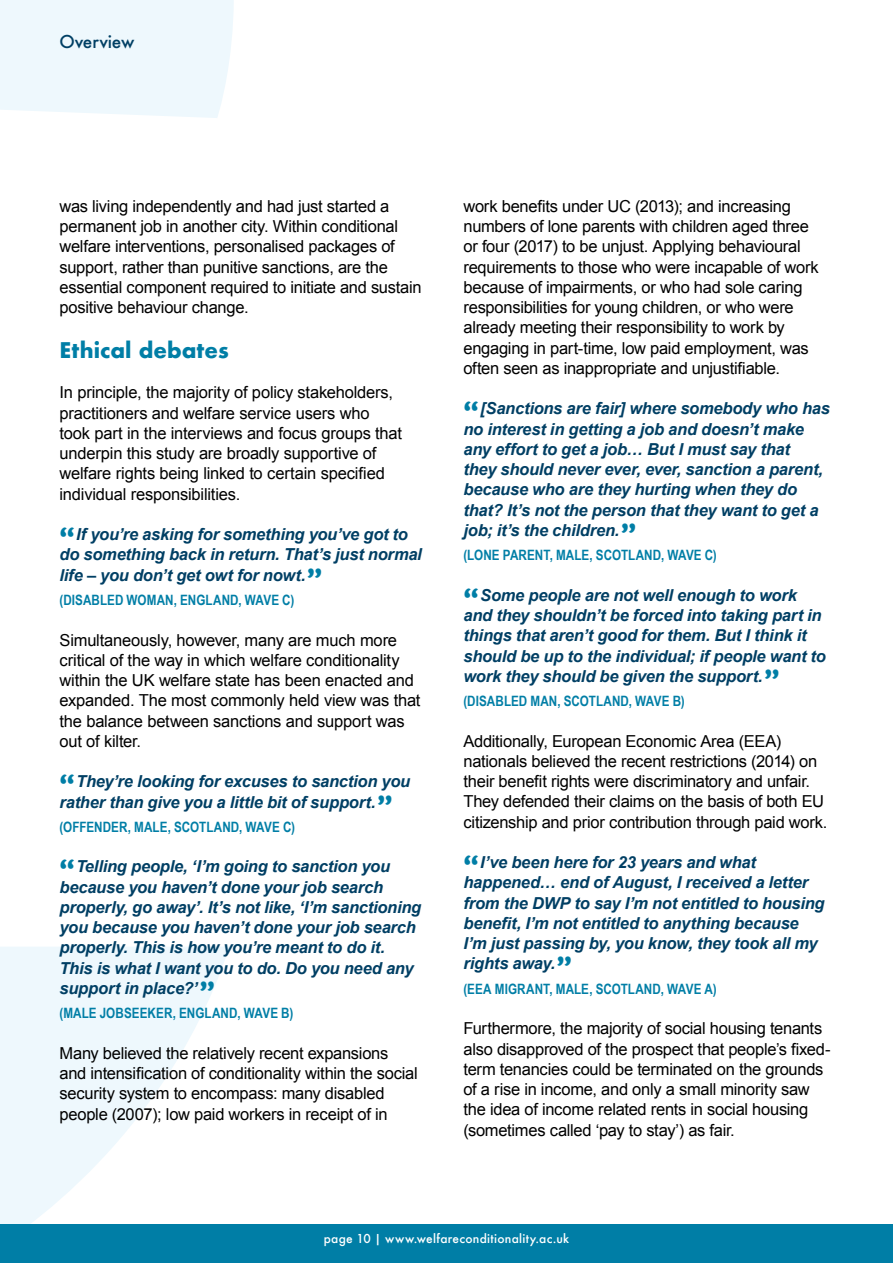
<style>
.page{position:relative;width:893px;height:1263px;background:#fff}
.page>*{position:absolute;margin:0;border:0;box-sizing:border-box;transform-origin:0 0}
.t1{font:700 21px "Futura";color:#007ea6}
.t2{font:500 17.25px "Futura";letter-spacing:-.01em;color:#003f64}
.t3{font:16.5px/20.2px "Arial";letter-spacing:-.015em;color:#000}
.t4{font:italic 700 16.5px/20.2px "Arial";letter-spacing:-.015em;color:#003f64}
.t5{font:700 14.25px "Arial Narrow";letter-spacing:.005em;color:#007ea6}
.t6{font:500 12px "Futura";letter-spacing:.025em;color:#fff}
.s1{font-family:"Foco";font-weight:900;font-style:normal;font-size:30px;color:#007ea6}
</style>
<div class="page">
<svg style="left:568px;top:1224px;width:285px;height:1px"></svg>
<div style="left:0;top:0;width:234px;height:118px;background:#eef8fd"></div>
<svg style="left:0;top:947px;width:230px;height:278px;fill:#eef8fd"></svg>
<div style="left:0;top:1225px;width:893px;height:38px;background:#007ea6"></div>
<p class="t2" style="left:60px;top:30px;width:76px">Overview</p>
<p class="t3" style="left:60px;top:196px;width:364px">was living independently and had just started a permanent job in another city. Within conditional welfare interventions, personalised packages of support, rather than punitive sanctions, are the essential component required to initiate and sustain positive behaviour change.</p>
<p class="t1" style="left:60px;top:335px;width:171px">Ethical debates</p>
<p class="t3" style="left:60px;top:383px;width:344px">In principle, the majority of policy stakeholders, practitioners and welfare service users who took part in the interviews and focus groups that underpin this study are broadly supportive of welfare rights being linked to certain specified individual responsibilities.</p>
<p class="t4" style="left:60px;top:525px;width:364px"><span class="s1">“</span>If you’re asking for something you’ve got to do something back in return. That’s just normal life – you don’t get owt for nowt.<span class="s1">”</span></p>
<p class="t5" style="left:60px;top:589px;width:236px">(DISABLED WOMAN, ENGLAND, WAVE C)</p>
<p class="t3" style="left:60px;top:630px;width:363px">Simultaneously, however, many are much more critical of the way in which welfare conditionality within the UK welfare state has been enacted and expanded. The most commonly held view was that the balance between sanctions and support was out of kilter.</p>
<p class="t4" style="left:60px;top:772px;width:352px"><span class="s1">“</span>They’re looking for excuses to sanction you rather than give you a little bit of support.<span class="s1">”</span></p>
<p class="t5" style="left:60px;top:816px;width:237px">(OFFENDER, MALE, SCOTLAND, WAVE C)</p>
<p class="t4" style="left:60px;top:857px;width:363px"><span class="s1">“</span>Telling people, ‘I’m going to sanction you because you haven’t done your job search properly, go away’. It’s not like, ‘I’m sanctioning you because you haven’t done your job search properly. This is how you’re meant to do it.<br>This is what I want you to do. Do you need any support in place?’<span class="s1">”</span></p>
<p class="t5" style="left:60px;top:1002px;width:235px">(MALE JOBSEEKER, ENGLAND, WAVE B)</p>
<p class="t3" style="left:60px;top:1043px;width:360px">Many believed the relatively recent expansions and intensification of conditionality within the social security system to encompass: many disabled people (2007); low paid workers in receipt of in</p>
<p class="t3" style="left:463px;top:196px;width:357px">work benefits under UC (2013); and increasing numbers of lone parents with children aged three or four (2017) to be unjust. Applying behavioural requirements to those who were incapable of work because of impairments, or who had sole caring responsibilities for young children, or who were already meeting their responsibility to work by engaging in part-time, low paid employment, was often seen as inappropriate and unjustifiable.</p>
<p class="t4" style="left:463px;top:399px;width:368px"><span class="s1">“</span>[Sanctions are fair] where somebody who has no interest in getting a job and doesn’t make any effort to get a job… But I must say that<br>they should never ever, ever, sanction a parent, because who are they hurting when they do that? It’s not the person that they want to get a job; it’s the children.<span class="s1">”</span></p>
<p class="t5" style="left:463px;top:544px;width:255px">(LONE PARENT, MALE, SCOTLAND, WAVE C)</p>
<p class="t4" style="left:463px;top:585px;width:364px"><span class="s1">“</span>Some people are not well enough to work and they shouldn’t be forced into taking part in things that aren’t good for them. But I think it should be up to the individual; if people want to work they should be given the support.<span class="s1">”</span></p>
<p class="t5" style="left:463px;top:690px;width:223px">(DISABLED MAN, SCOTLAND, WAVE B)</p>
<p class="t3" style="left:463px;top:731px;width:365px">Additionally, European Economic Area (EEA) nationals believed the recent restrictions (2014) on their benefit rights were discriminatory and unfair.<br>They defended their claims on the basis of both EU citizenship and prior contribution through paid work.</p>
<p class="t4" style="left:463px;top:853px;width:363px"><span class="s1">“</span>I’ve been here for 23 years and what happened… end of August, I received a letter from the DWP to say I’m not entitled to housing benefit, I’m not entitled to anything because I’m just passing by, you know, they took all my rights away.<span class="s1">”</span></p>
<p class="t5" style="left:463px;top:978px;width:255px">(EEA MIGRANT, MALE, SCOTLAND, WAVE A)</p>
<p class="t3" style="left:463px;top:1018px;width:368px">Furthermore, the majority of social housing tenants also disapproved of the prospect that people’s fixed&shy;term tenancies could be terminated on the grounds of a rise in income, and only a small minority saw the idea of income related rents in social housing (sometimes called ‘pay to stay’) as fair.</p>
<p class="t6" style="left:324px;top:1230px;width:247px">page 10 | www.welfareconditionality.ac.uk</p>
</div>
